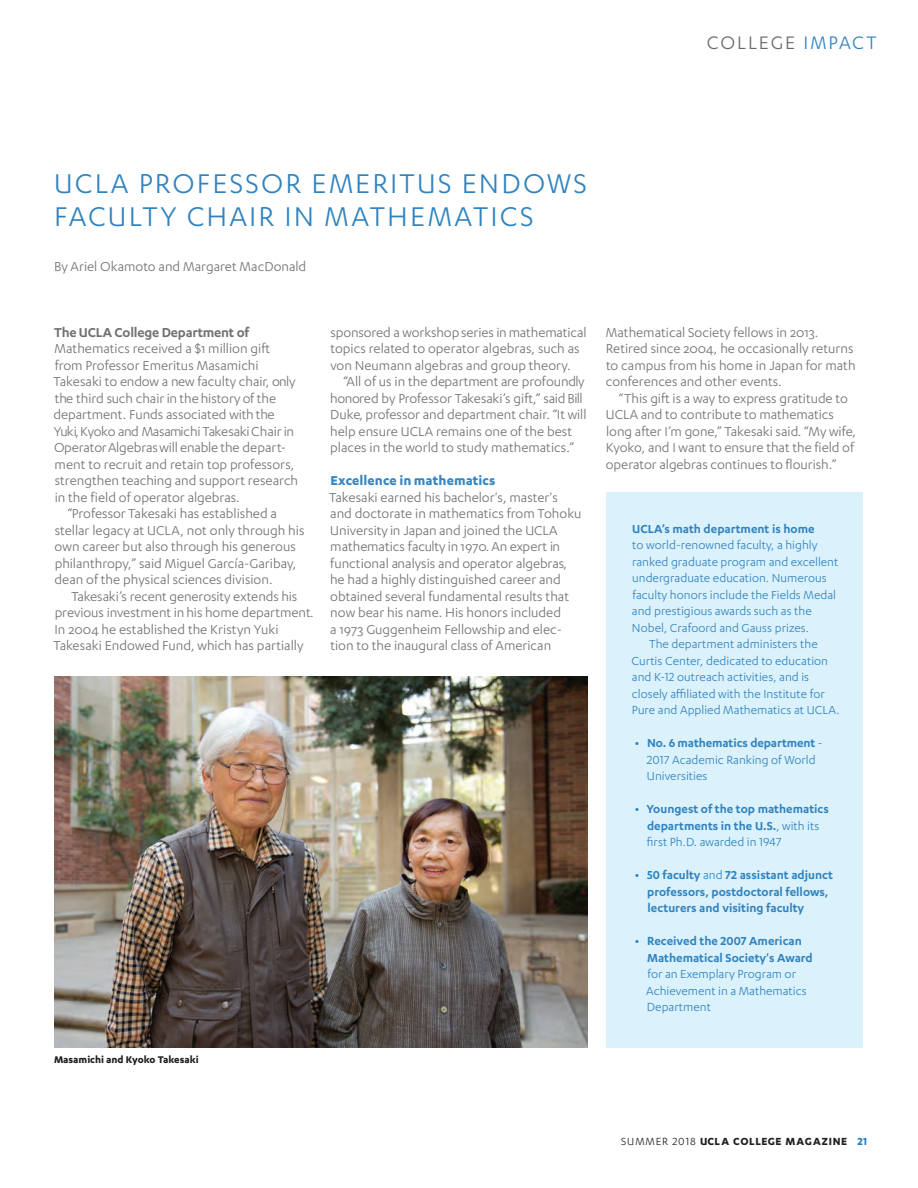
<style>
.page{position:relative;width:918px;height:1188px;background:#fff}
.page>*{position:absolute;margin:0;border:0;box-sizing:border-box;transform-origin:0 0}
.Dept__Headline{font:31.5px/33px "Karbon";letter-spacing:.065em;color:#3183bf}
.t1{font:21px "Karbon";letter-spacing:.09em;color:#69696c}
.body_noindent{font:15px/16.5px "Karbon";color:#707174}
.body_no_grep{font:15px/16.5px "Karbon";color:#707174}
.body_intro_no_grep{font:15px/16.5px "Karbon";color:#707174}
.body{font:15px/16.5px "Karbon";letter-spacing:-.005em;color:#707174}
.Byline{font:15px "Karbon";color:#707174}
.Feature_Subhead_no_g{font:700 15px "Karbon";letter-spacing:.005em;color:#3887c2}
.t2{font:13.5px/16.5px "Karbon";color:#3183bf}
.t3{font:600 13.5px/16.5px "Karbon";color:#3183bf}
.t4{font:700 12px "Karbon";letter-spacing:.055em;color:#231f20}
.t5{font:700 11.25px "Karbon";color:#231f20}
.s1{color:#3183bf}
.s2{font-weight:600}
.s3{font-weight:400}
</style>
<div class="page">
<img style="left:54px;top:677px;width:534px;height:371px">
<div style="left:606px;top:493px;width:257px;height:555px;background:#dbf2fc"></div>
<p class="t1" style="left:707px;top:31px;width:171px">COLLEGE <span class="s1">IMPACT</span></p>
<p class="Dept__Headline" style="left:54px;top:166px;width:534px">UCLA PROFESSOR EMERITUS ENDOWS<br>FACULTY CHAIR IN MATHEMATICS</p>
<p class="Byline" style="left:54px;top:258px;width:254px">By Ariel Okamoto and Margaret MacDonald</p>
<p class="body_intro_no_grep" style="left:53px;top:324px;width:246px"><span class="s2">The UCLA College Department of </span>Mathematics received a $1 million gift from Professor Emeritus Masamichi Takesaki to endow a new faculty chair, only the third such chair in the history of the department. Funds associated with the Yuki, Kyoko and Masamichi Takesaki Chair in Operator Algebras will enable the depart&shy;ment to recruit and retain top professors, strengthen teaching and support research in the field of operator algebras.</p>
<p class="body_noindent" style="left:55px;top:505px;width:251px;text-indent:12px">“Professor Takesaki has established a stellar legacy at UCLA, not only through his own career but also through his generous philanthropy,” said Miguel García-Garibay, dean of the physical sciences division.</p>
<p class="body_no_grep" style="left:53px;top:588px;width:262px;text-indent:18px">Takesaki’s recent generosity extends his previous investment in his home department.<br>In 2004 he established the Kristyn Yuki Takesaki Endowed Fund, which has partially</p>
<p class="body_no_grep" style="left:330px;top:324px;width:258px">sponsored a workshop series in mathematical topics related to operator algebras, such as von Neumann algebras and group theory.</p>
<p class="body_no_grep" style="left:330px;top:373px;width:258px;text-indent:13px">“All of us in the department are profoundly honored by Professor Takesaki’s gift,” said Bill Duke, professor and department chair. “It will help ensure UCLA remains one of the best places in the world to study mathematics.”</p>
<p class="Feature_Subhead_no_g" style="left:331px;top:472px;width:167px">Excellence in mathematics</p>
<p class="body_noindent" style="left:329px;top:489px;width:254px">Takesaki earned his bachelor's, master's and doctorate in mathematics from Tohoku University in Japan and joined the UCLA mathematics faculty in 1970. An expert in functional analysis and operator algebras, he had a highly distinguished career and obtained several fundamental results that now bear his name. His honors included<br>a 1973 Guggenheim Fellowship and elec&shy;tion to the inaugural class of American</p>
<p class="t5" style="left:54px;top:1053px;width:146px">Masamichi and Kyoko Takesaki</p>
<p class="body_noindent" style="left:606px;top:324px;width:251px">Mathematical Society fellows in 2013.<br>Retired since 2004, he occasionally returns to campus from his home in Japan for math conferences and other events.</p>
<p class="body" style="left:606px;top:390px;width:252px;text-indent:13px">“This gift is a way to express gratitude to UCLA and to contribute to mathematics long after I’m gone,” Takesaki said. “My wife, Kyoko, and I want to ensure that the field of operator algebras continues to flourish.”</p>
<p class="t2" style="left:632px;top:520px;width:208px"><span class="s2">UCLA’s math department is home<br></span>to world-renowned faculty, a highly ranked graduate program and excellent undergraduate education. Numerous faculty honors include the Fields Medal and prestigious awards such as the Nobel, Crafoord and Gauss prizes.</p>
<p class="t2" style="left:631px;top:635px;width:210px;text-indent:18px">The department administers the Curtis Center, dedicated to education and K-12 outreach activities, and is closely affiliated with the Institute for Pure and Applied Mathematics at UCLA.</p>
<p class="t2" style="left:647px;top:734px;width:177px;text-indent:-12px"><span class="s2">• No. 6 mathematics department</span> -<br>2017 Academic Ranking of World<br>Universities</p>
<p class="t3" style="left:647px;top:800px;width:184px;text-indent:-12px">• Youngest of the top mathematics departments in the U.S.<span class="s3">, with its first Ph.D. awarded in 1947</span></p>
<p class="t3" style="left:647px;top:866px;width:187px;text-indent:-12px">• 50 faculty <span class="s3">and</span> 72 assistant adjunct professors, postdoctoral fellows, lecturers and visiting faculty</p>
<p class="t2" style="left:646px;top:932px;width:168px;text-indent:-11px"><span class="s2">• Received the 2007 American<br>Mathematical Society's Award </span>for an Exemplary Program or<br>Achievement in a Mathematics<br>Department</p>
<p class="t4" style="left:621px;top:1135px;width:247px"><span class="s3">SUMMER 2018</span> UCLA COLLEGE MAGAZINE <span class="s1">21</span></p>
</div>
